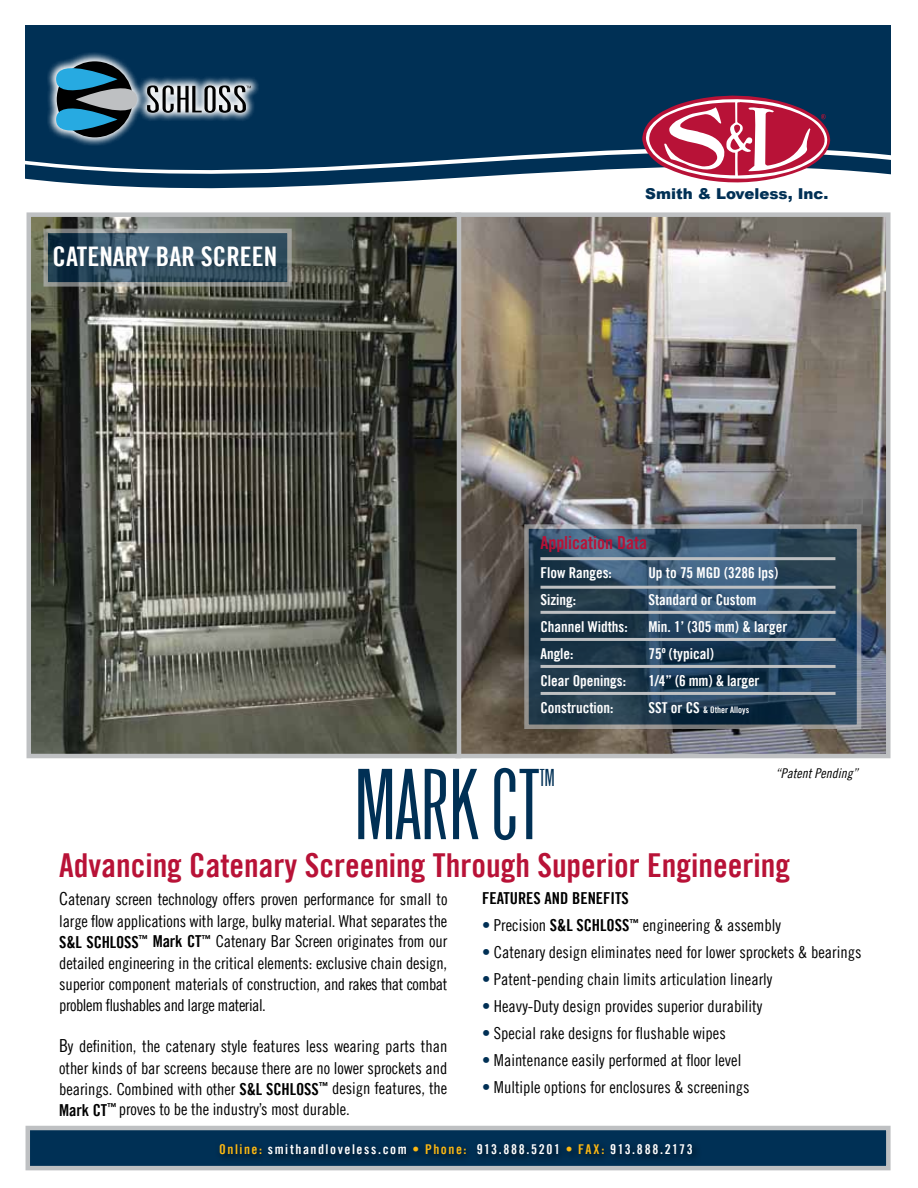
<style>
.page{position:relative;width:918px;height:1188px;background:#fff}
.page>*{position:absolute;margin:0;border:0;box-sizing:border-box;transform-origin:0 0}
.t1{font:90px "Arizona";color:#003055}
.t2{font:33px "Trade Gothic LT Bold Cond Twenty";color:#b81237}
.t3{font:27px "Trade Gothic LT Bold Cond Twenty";color:#fff}
.t4{font:21.9px "Arizona";color:#003055}
.t5{font:18px "Trade Gothic LT Bold Cond Twenty";color:#b81237}
.t6{font:16.5px/21px "Trade Gothic LT Cond Eighteen";color:#000;text-align:justify}
.t7{font:16.5px "Trade Gothic LT Bold Cond Twenty";color:#000}
.t8{font:15px "Trade Gothic LT Bold Cond Twenty";color:#fff}
.t9{font:900 15px "Arial";color:#003055}
.t10{font:13.5px "Trade Gothic LT Bold Cond Twenty";letter-spacing:.115em;color:#fff}
.t11{font:13.5px "Trade Gothic LT Cond Eighteen Obl";color:#000}
.t12{font:9px "Trade Gothic LT Bold Cond Twenty";color:#fff}
.s1{font-size:15px}
.s2{color:#003055}
.s3{font-family:"Trade Gothic LT Bold Cond Twenty"}
.s4{font-size:18px}
.s5{color:#fdb913}
</style>
<div class="page">
<div style="left:26px;top:26px;width:865px;height:163px;background:#003055"></div>
<div style="left:45px;top:50px;width:215px;height:96px;background:#003055"></div>
<svg style="left:26px;top:55px;width:865px;height:133px"></svg>
<div style="left:26px;top:1126px;width:865px;height:44px;background:#003055;border:4px solid #bec0c2"></div>
<div style="left:214px;top:1139px;width:487px;height:25px;background:#000;opacity:.75"></div>
<img style="left:32px;top:217px;width:854px;height:536px">
<div style="left:455px;top:212px;width:436px;height:546px;border:4px solid #bec0c2"></div>
<div style="left:27px;top:212px;width:434px;height:546px;border:4px solid #bec0c2"></div>
<svg style="left:44px;top:229px;width:248px;height:58px"></svg>
<svg style="left:524px;top:524px;width:337px;height:205px"></svg>
<hr style="left:540px;top:557px;width:295px;height:3px;background:#bec0c2">
<hr style="left:541px;top:611px;width:295px;height:3px;background:#bec0c2">
<hr style="left:541px;top:638px;width:295px;height:3px;background:#bec0c2">
<hr style="left:541px;top:665px;width:295px;height:3px;background:#bec0c2">
<hr style="left:541px;top:586px;width:294px;height:3px;background:#bec0c2">
<hr style="left:541px;top:692px;width:295px;height:3px;background:#bec0c2">
<h3 class="t3" style="left:52px;top:240px;width:226px">CATENARY BAR SCREEN</h3>
<p class="t9" style="left:645px;top:183px;width:185px">Smith &amp; Loveless, Inc.</p>
<p class="t5" style="left:540px;top:532px;width:108px">Application Data</p>
<p class="t8" style="left:540px;top:563px;width:73px">Flow Ranges:</p>
<p class="t8" style="left:648px;top:563px;width:131px">Up to 75 MGD (3286 lps)</p>
<p class="t8" style="left:540px;top:590px;width:37px">Sizing:</p>
<p class="t8" style="left:648px;top:590px;width:110px">Standard or Custom</p>
<p class="t8" style="left:540px;top:617px;width:89px">Channel Widths:</p>
<p class="t8" style="left:648px;top:617px;width:141px">Min. 1’ (305 mm) &amp; larger</p>
<p class="t8" style="left:540px;top:644px;width:35px">Angle:</p>
<p class="t8" style="left:648px;top:644px;width:67px">75º (typical)</p>
<p class="t8" style="left:540px;top:671px;width:87px">Clear Openings:</p>
<p class="t8" style="left:648px;top:671px;width:113px">1/4” (6 mm) &amp; larger</p>
<p class="t8" style="left:540px;top:698px;width:75px">Construction:</p>
<p class="t12" style="left:648px;top:704px;width:102px"><span class="s1">SST or CS</span> &amp; Other Alloys</p>
<h1 class="t1" style="left:355px;top:751px;width:186px">MARK CT</h1>
<h3 class="t4" style="left:540px;top:765px;width:16px">TM</h3>
<p class="t11" style="left:776px;top:766px;width:84px">“Patent Pending”</p>
<h2 class="t2" style="left:59px;top:845px;width:732px">Advancing Catenary Screening Through Superior Engineering</h2>
<p class="t7" style="left:482px;top:889px;width:148px">FEATURES AND BENEFITS</p>
<p class="t6" style="left:482px;top:915px;width:301px"><span class="s2">•</span> Precision <span class="s3">S&amp;L SCHLOSS</span><sup>™</sup> engineering &amp; assembly</p>
<p class="t6" style="left:482px;top:942px;width:381px"><span class="s2">•</span> Catenary design eliminates need for lower sprockets &amp; bearings</p>
<p class="t6" style="left:482px;top:969px;width:292px"><span class="s2">•</span> Patent-pending chain limits articulation linearly</p>
<p class="t6" style="left:482px;top:996px;width:282px"><span class="s2">•</span> Heavy-Duty design provides superior durability</p>
<p class="t6" style="left:482px;top:1023px;width:245px"><span class="s2">•</span> Special rake designs for flushable wipes</p>
<p class="t6" style="left:482px;top:1050px;width:261px"><span class="s2">•</span> Maintenance easily performed at floor level</p>
<p class="t6" style="left:482px;top:1077px;width:269px"><span class="s2">•</span> Multiple options for enclosures &amp; screenings</p>
<p class="t6" style="left:59px;top:889px;width:390px"><span class="s4">C</span>atenary screen technology offers proven performance for small to large flow applications with large, bulky material. What separates the <span class="s3">S&amp;L SCHLOSS</span><sup>™</sup> <span class="s3">Mark CT</span><sup>™</sup> Catenary Bar Screen originates from our detailed engineering in the critical elements: exclusive chain design, superior component materials of construction, and rakes that combat problem flushables and large material.</p>
<p class="t6" style="left:59px;top:1036px;width:390px"><span class="s4">B</span>y definition, the catenary style features less wearing parts than other kinds of bar screens because there are no lower sprockets and bearings. Combined with other <span class="s3">S&amp;L Schloss</span></p>
<p class="t6" style="left:59px;top:1078px;width:390px;text-indent:260px"><sup>™</sup> design features, the<br><span class="s3">Mark CT</span><sup>™</sup> proves to be the industry’s most durable.</p>
<p class="t10" style="left:219px;top:1141px;width:475px"><span class="s5">Online:</span> smithandloveless.com <span class="s5">• Phone:</span> 913.888.5201 <span class="s5">• FAX:</span> 913.888.2173</p>
</div>
